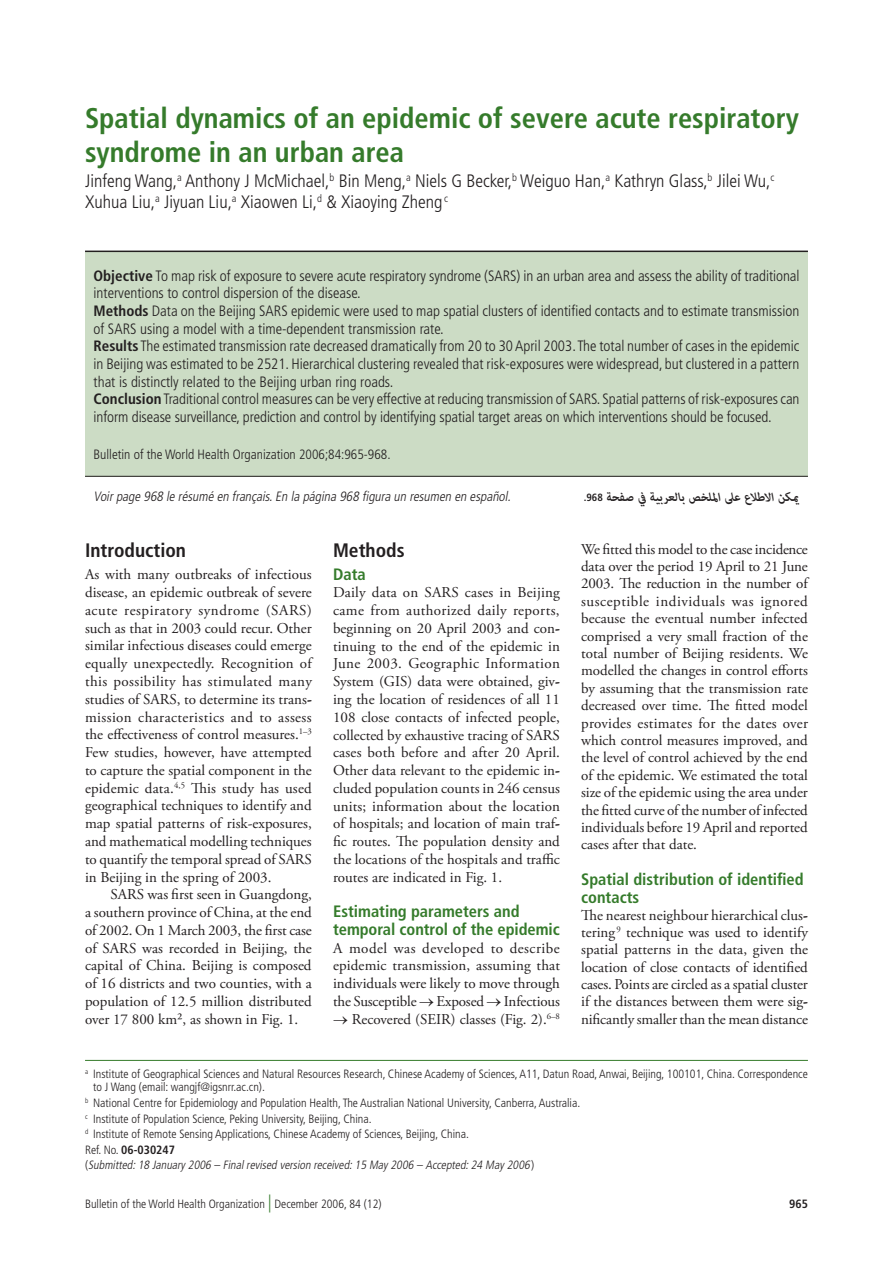
<style>
.page{position:relative;width:893px;height:1263px;background:#fff}
.page>*{position:absolute;margin:0;border:0;box-sizing:border-box;transform-origin:0 0}
.t1{font:700 condensed 28.5px/34px "Frutiger LT Std";color:#357b2b}
.t2{font:700 condensed 19.5px "Frutiger LT Std";color:#231f20}
.t3{font:300 condensed 18px/21px "Frutiger LT Std";color:#231f20}
.t4{font:italic 700 17.25px "Adobe Arabic";color:#231f20}
.t5{font:700 condensed 16.5px/18px "Frutiger LT Std";color:#357b2b}
.t6{font:15px/17.9px "Adobe Garamond Pro";color:#231f20;text-align:justify}
.t7{font:300 condensed 15px/17.7px "Frutiger LT Std";color:#231f20}
.t8{font:italic 300 condensed 13.5px "Frutiger LT Std";color:#231f20}
.t9{font:300 condensed 13.5px "Frutiger LT Std";color:#231f20}
.t10{font:300 condensed 12px/15.6px "Frutiger LT Std";color:#231f20}
.t11{font:700 condensed 12px "Frutiger LT Std";color:#231f20}
.t12{font:700 condensed 10.5px "Frutiger LT Std";color:#231f20}
.s1{font-weight:700}
.s2{font-style:italic}
.s3{font-size:18px;color:#357b2b}
</style>
<div class="page">
<div style="left:85px;top:251px;width:723px;height:225px;background:#ccdcc5"></div>
<hr style="left:85px;top:251px;width:723px;height:1px;background:#231f20">
<hr style="left:85px;top:476px;width:723px;height:1px;background:#231f20">
<hr style="left:85px;top:1060px;width:723px;height:1px;background:#357b2b">
<h1 class="t1" style="left:85px;top:101px;width:716px">Spatial dynamics of an epidemic of severe acute respiratory syndrome in an urban area</h1>
<p class="t3" style="left:85px;top:171px;width:691px">Jinfeng Wang,<sup>a</sup> Anthony J McMichael,<sup>b</sup> Bin Meng,<sup>a</sup> Niels G Becker,<sup>b</sup> Weiguo Han,<sup>a</sup> Kathryn Glass,<sup>b</sup> Jilei Wu,<sup>c<br></sup>Xuhua Liu,<sup>a</sup> Jiyuan Liu,<sup>a</sup> Xiaowen Li,<sup>d</sup> &amp; Xiaoying Zheng <sup>c</sup></p>
<p class="t7" style="left:94px;top:267px;width:707px"><span class="s1">Objective</span> To map risk of exposure to severe acute respiratory syndrome (SARS) in an urban area and assess the ability of traditional interventions to control dispersion of the disease.<br><span class="s1">Methods</span> Data on the Beijing SARS epidemic were used to map spatial clusters of identified contacts and to estimate transmission of SARS using a model with a time-dependent transmission rate.<br><span class="s1">Results</span> The estimated transmission rate decreased dramatically from 20 to 30 April 2003. The total number of cases in the epidemic in Beijing was estimated to be 2521. Hierarchical clustering revealed that risk-exposures were widespread, but clustered in a pattern that is distinctly related to the Beijing urban ring roads.<br><span class="s1">Conclusion</span> Traditional control measures can be very effective at reducing transmission of SARS. Spatial patterns of risk-exposures can inform disease surveillance, prediction and control by identifying spatial target areas on which interventions should be focused.</p>
<p class="t9" style="left:94px;top:446px;width:299px">Bulletin of the World Health Organization 2006;84:965-968.</p>
<p class="t8" style="left:94px;top:489px;width:422px">Voirpage 968 le résumé en français.En la página 968 figura un resumen en español.</p>
<h2 class="t2" style="left:85px;top:539px;width:102px">Introduction</h2>
<p class="t6" style="left:85px;top:566px;width:228px">As with many outbreaks of infectious disease, an epidemic outbreak of severe acute respiratory syndrome (SARS) such as that in 2003 could recur. Other similar infectious diseases could emerge equally unexpectedly. Recognition of this possibility has stimulated many studies of SARS, to determine its transm mission characteristics and to assess the effectiveness of control measures.<sup>1–3<br></sup>Few studies, however, have attempted to capture the spatial component in the epidemic data.<sup>4,5</sup> This study has used geographical techniques to identify and map spatial patterns of risk-exposures, and mathematical modelling techniques to quantify the temporal spread of SARS in Beijing in the spring of 2003.</p>
<p class="t6" style="left:85px;top:886px;width:228px;text-indent:26px">SARS was first seen in Guangdong, a southern province of China, at the end of 2002. On 1 March 2003, the first case of SARS was recorded in Beijing, the capital of China. Beijing is composed of 16 districts and two counties, with a population of 12.5 million distributed over 17 800 km², as shown in Fig. 1.</p>
<p class="t4" style="left:606px;top:485px;width:195px">صب ا ل عر ب ي ةي فصفحة م يكنا ا لطا لععى لا م ل ل خ</p>
<p class="t12" style="left:584px;top:491px;width:21px">.968</p>
<h2 class="t2" style="left:333px;top:539px;width:73px">Methods</h2>
<p class="t5" style="left:333px;top:565px;width:34px">Data</p>
<p class="t6" style="left:333px;top:584px;width:228px">Daily data on SARS cases in Beijing came from authorized daily reports, beginning on 20 April 2003 and cont tinuing to the end of the epidemic in June 2003. Geographic Information System (GIS) data were obtained, givi ing the location of residences of all 11<br>108 close contacts of infected people, collected by exhaustive tracing of SARS cases both before and after 20 April.<br>Other data relevant to the epidemic inc cluded population counts in 246 census units; information about the location of hospitals; and location of main traff fic routes. The population density and the locations of the hospitals and traffic routes are indicated in Fig. 1.</p>
<p class="t5" style="left:333px;top:902px;width:228px">Estimating parameters and temporal control of the epidemic</p>
<p class="t6" style="left:333px;top:940px;width:228px">A model was developed to describe epidemic transmission, assuming that individuals were likely to move through the Susceptible</p>
<p class="t6" style="left:581px;top:541px;width:228px;line-height:17.4px">We fitted this model to the case incidence data over the period 19 April to 21 June 2003. The reduction in the number of susceptible individuals was ignored because the eventual number infected comprised a very small fraction of the total number of Beijing residents. We modelled the changes in control efforts by assuming that the transmission rate decreased over time. The fitted model provides estimates for the dates over which control measures improved, and the level of control achieved by the end of the epidemic. We estimated the total size of the epidemic using the area under the fitted curve of the number of infected individuals before 19 April and reported cases after that date.</p>
<p class="t5" style="left:581px;top:870px;width:224px">Spatial distribution of identified contacts</p>
<p class="t6" style="left:581px;top:907px;width:228px;line-height:17.2px">The nearest neighbour hierarchical clust tering <sup>9</sup> technique was used to identify spatial patterns in the data, given the location of close contacts of identified cases. Points are circled as a spatial cluster if the distances between them were sign nificantly smaller than the mean distance</p>
<p class="t6" style="left:352px;top:993px;width:209px;text-align:right">Infectious<br>Recovered (SEIR) classes (Fig. 2).<sup>6–8</sup></p>
<p class="t6" style="left:436px;top:993px;width:49px">Exposed</p>
<p class="t10" style="left:93px;top:1067px;width:716px;line-height:13.5px;text-indent:-8px"><sup>a</sup> Institute of Geographical Sciences and Natural Resources Research, Chinese Academy of Sciences, A11, Datun Road, Anwai, Beijing, 100101, China. Correspondence to J Wang (email: wangjf@igsnrr.ac.cn).</p>
<p class="t10" style="left:85px;top:1095px;width:497px"><sup>b</sup> National Centre for Epidemiology and Population Health, The Australian National University, Canberra, Australia. <sup>c</sup> Institute of Population Science, Peking University, Beijing, China.<br><sup>d</sup> Institute of Remote Sensing Applications, Chinese Academy of Sciences, Beijing, China.<br>Ref. No. <span class="s1">06-030247<br></span>( <span class="s2">Submitted:18 January2006 – Finalrevised version received:15 May2006 – Accepted:24 May2006</span>)</p>
<p class="t10" style="left:85px;top:1196px;width:298px">Bulletin of the World Health Organization <span class="s3">|</span> December 2006, 84 (12)</p>
<p class="t11" style="left:789px;top:1197px;width:20px">965</p>
</div>
